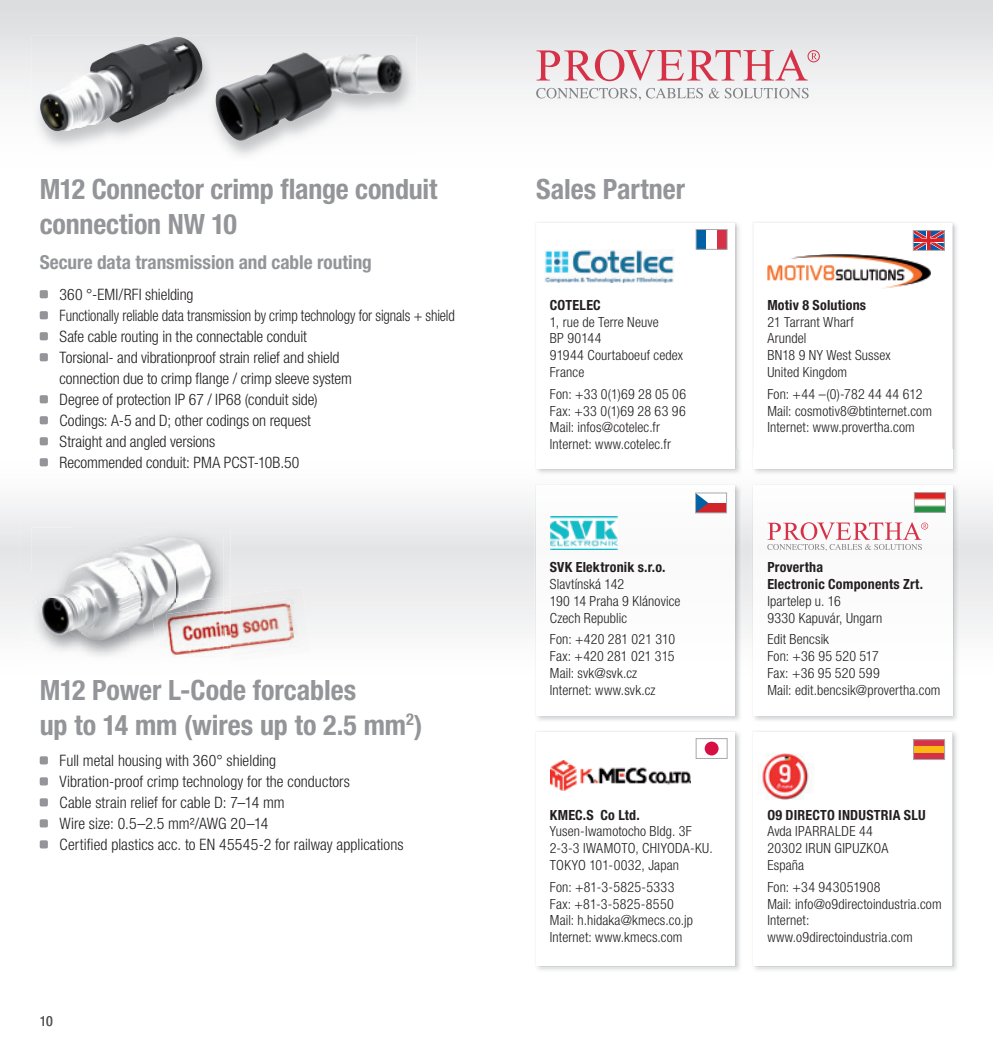
<style>
.page{position:relative;width:993px;height:1042px;background:#fff}
.page>*{position:absolute;margin:0;border:0;box-sizing:border-box;transform-origin:0 0}
.t1{font:700 condensed 28px/35px "Helvetica Neue LT";letter-spacing:-.005em;color:#939598}
.t2{font:700 condensed 28px "Helvetica Neue";color:#939598}
.t3{font:700 condensed 19.25px "Helvetica Neue LT";letter-spacing:-.005em;color:#939598}
.t4{font:300 condensed 15.75px/21px "Helvetica Neue LT";letter-spacing:-.005em;color:#231f20}
.t5{font:300 condensed 14px/16.8px "Helvetica Neue LT";letter-spacing:.01em;color:#231f20}
.t6{font:700 condensed 14px/16.8px "Helvetica Neue LT";letter-spacing:.015em;color:#231f20}
.t7{font:condensed 14px "Helvetica Neue LT";color:#57585a}
</style>
<div class="page">
<img style="left:535px;top:223px;width:206px;height:252px">
<img style="left:535px;top:222px;width:201px;height:248px">
<svg style="left:536px;top:223px;width:198px;height:226px"></svg>
<img style="left:536px;top:449px;width:198px;height:19px">
<img style="left:752px;top:224px;width:206px;height:251px">
<img style="left:752px;top:222px;width:202px;height:248px">
<svg style="left:753px;top:223px;width:198px;height:226px"></svg>
<img style="left:753px;top:449px;width:198px;height:19px">
<img style="left:536px;top:483px;width:205px;height:239px">
<img style="left:534px;top:483px;width:202px;height:234px">
<img style="left:536px;top:485px;width:198px;height:230px">
<img style="left:538px;top:732px;width:202px;height:238px">
<img style="left:536px;top:731px;width:200px;height:236px">
<div style="left:536px;top:732px;width:198px;height:233px;background:#fff"></div>
<img style="left:753px;top:483px;width:205px;height:239px">
<img style="left:751px;top:483px;width:203px;height:234px">
<img style="left:753px;top:485px;width:198px;height:230px">
<img style="left:755px;top:733px;width:202px;height:237px">
<img style="left:753px;top:731px;width:201px;height:236px">
<div style="left:753px;top:732px;width:198px;height:233px;background:#fff"></div>
<img style="left:0;top:0;width:992px;height:101px">
<img style="left:760px;top:753px;width:53px;height:46px">
<img style="left:767px;top:254px;width:163px;height:34px">
<svg style="left:767px;top:522px;width:160px;height:29px"></svg>
<img style="left:544px;top:250px;width:130px;height:32px">
<img style="left:550px;top:516px;width:67px;height:33px">
<img style="left:550px;top:761px;width:139px;height:29px">
<div style="left:40px;top:290px;width:8px;height:8px;background:#939598;border-radius:2px"></div>
<div style="left:40px;top:311px;width:8px;height:8px;background:#939598;border-radius:2px"></div>
<div style="left:40px;top:332px;width:8px;height:8px;background:#939598;border-radius:2px"></div>
<div style="left:40px;top:353px;width:8px;height:8px;background:#939598;border-radius:2px"></div>
<div style="left:40px;top:395px;width:8px;height:8px;background:#939598;border-radius:2px"></div>
<div style="left:40px;top:416px;width:8px;height:8px;background:#939598;border-radius:2px"></div>
<div style="left:40px;top:437px;width:8px;height:8px;background:#939598;border-radius:2px"></div>
<div style="left:40px;top:458px;width:8px;height:8px;background:#939598;border-radius:2px"></div>
<div style="left:40px;top:756px;width:8px;height:8px;background:#939598;border-radius:2px"></div>
<div style="left:40px;top:777px;width:8px;height:8px;background:#939598;border-radius:2px"></div>
<div style="left:40px;top:798px;width:8px;height:8px;background:#939598;border-radius:2px"></div>
<div style="left:40px;top:819px;width:8px;height:8px;background:#939598;border-radius:2px"></div>
<div style="left:40px;top:840px;width:8px;height:8px;background:#939598;border-radius:2px"></div>
<svg style="left:695px;top:229px;width:32px;height:21px"></svg>
<svg style="left:695px;top:738px;width:32px;height:21px"></svg>
<div style="left:704px;top:741px;width:14px;height:14px;background:#d71043;border-radius:50%"></div>
<svg style="left:913px;top:492px;width:32px;height:21px"></svg>
<svg style="left:695px;top:492px;width:31px;height:21px"></svg>
<svg style="left:912px;top:230px;width:32px;height:21px"></svg>
<svg style="left:913px;top:739px;width:31px;height:21px"></svg>
<img style="left:32px;top:36px;width:384px;height:120px">
<img style="left:40px;top:37px;width:162px;height:94px">
<img style="left:214px;top:52px;width:189px;height:89px">
<img style="left:32px;top:527px;width:49px;height:44px">
<img style="left:32px;top:616px;width:2px;height:41px">
<img style="left:34px;top:537px;width:189px;height:61px">
<img style="left:34px;top:598px;width:142px;height:59px">
<img style="left:194px;top:596px;width:36px;height:10px">
<img style="left:151px;top:601px;width:36px;height:56px">
<img style="left:187px;top:597px;width:36px;height:9px">
<img style="left:230px;top:599px;width:65px;height:53px">
<img style="left:172px;top:606px;width:58px;height:51px">
<img style="left:166px;top:607px;width:57px;height:51px">
<svg style="left:536px;top:50px;width:283px;height:31px"></svg>
<svg style="left:536px;top:88px;width:166px;height:12px"></svg>
<svg style="left:708px;top:88px;width:100px;height:10px"></svg>
<h1 class="t1" style="left:40px;top:171px;width:399px">M12 Connector crimp flange conduit</h1>
<h1 class="t2" style="left:536px;top:172px;width:150px">Sales Partner</h1>
<h1 class="t1" style="left:40px;top:206px;width:199px">connection NW 10</h1>
<h2 class="t3" style="left:40px;top:250px;width:333px">Secure data transmission and cable routing</h2>
<p class="t4" style="left:60px;top:283px;width:397px">360 °-EMI/RFI shielding<br>Functionally reliable data transmission by crimp technology for signals + shield Safe cable routing in the connectable conduit<br>Torsional- and vibrationproof strain relief and shield<br>connection due to crimp flange / crimp sleeve system<br>Degree of protection IP 67 / IP68 (conduit side)<br>Codings: A-5 and D; other codings on request<br>Straight and angled versions<br>Recommended conduit: PMA PCST-10B.50</p>
<p class="t6" style="left:549px;top:296px;width:52px">COTELEC</p>
<p class="t5" style="left:549px;top:313px;width:134px">1, rue de Terre Neuve<br>BP 90144<br>91944 Courtaboeuf cedex<br>France</p>
<p class="t5" style="left:549px;top:385px;width:138px">Fon: +33 0(1)69 28 05 06<br>Fax: +33 0(1)69 28 63 96<br>Mail: infos@cotelec.fr<br>Internet: www.cotelec.fr</p>
<h1 class="t1" style="left:40px;top:672px;width:384px">M12 Power L-Code forcables<br>up to 14 mm (wires up to 2.5 mm<sup>2</sup>)</h1>
<p class="t4" style="left:60px;top:749px;width:345px">Full metal housing with 360° shielding<br>Vibration-proof crimp technology for the conductors<br>Cable strain relief for cable D: 7–14 mm<br>Wire size: 0.5–2.5 mm²/AWG 20–14<br>Certified plastics acc. to EN 45545-2 for railway applications</p>
<p class="t7" style="left:40px;top:1012px;width:15px">10</p>
<p class="t6" style="left:549px;top:559px;width:117px">SVK Elektronik s.r.o.</p>
<p class="t5" style="left:549px;top:576px;width:132px">Slavtínská 142<br>190 14 Praha 9 Klánovice<br>Czech Republic</p>
<p class="t5" style="left:549px;top:631px;width:127px">Fon: +420 281 021 310<br>Fax: +420 281 021 315<br>Mail: svk@svk.cz<br>Internet: www.svk.cz</p>
<p class="t6" style="left:549px;top:806px;width:91px">KMEC.S Co Ltd.</p>
<p class="t5" style="left:549px;top:823px;width:164px">Yusen-Iwamotocho Bldg. 3F<br>2-3-3 IWAMOTO, CHIYODA-KU.<br>TOKYO 101-0032, Japan</p>
<p class="t5" style="left:549px;top:878px;width:144px">Fon: +81-3-5825-5333<br>Fax: +81-3-5825-8550<br>Mail: h.hidaka@kmecs.co.jp<br>Internet: www.kmecs.com</p>
<p class="t6" style="left:767px;top:296px;width:100px">Motiv 8 Solutions</p>
<p class="t5" style="left:767px;top:313px;width:125px">21 Tarrant Wharf<br>Arundel<br>BN18 9 NY West Sussex<br>United Kingdom</p>
<p class="t5" style="left:767px;top:385px;width:166px">Fon: +44 –(0)-782 44 44 612<br>Mail: cosmotiv8@btinternet.com<br>Internet: www.provertha.com</p>
<p class="t6" style="left:767px;top:559px;width:157px">Provertha<br>Electronic Components Zrt.</p>
<p class="t5" style="left:767px;top:592px;width:116px">Ipartelep u. 16<br>9330 Kapuvár, Ungarn</p>
<p class="t5" style="left:767px;top:631px;width:175px">Edit Bencsik<br>Fon: +36 95 520 517<br>Fax: +36 95 520 599<br>Mail: edit.bencsik@provertha.com</p>
<p class="t6" style="left:767px;top:806px;width:160px">O9 DIRECTO INDUSTRIA SLU</p>
<p class="t5" style="left:767px;top:823px;width:122px">Avda IPARRALDE 44<br>20302 IRUN GIPUZKOA<br>España</p>
<p class="t5" style="left:767px;top:878px;width:176px">Fon: +34 943051908<br>Mail: info@o9directoindustria.com<br>Internet: www.o9directoindustria.com</p>
</div>
